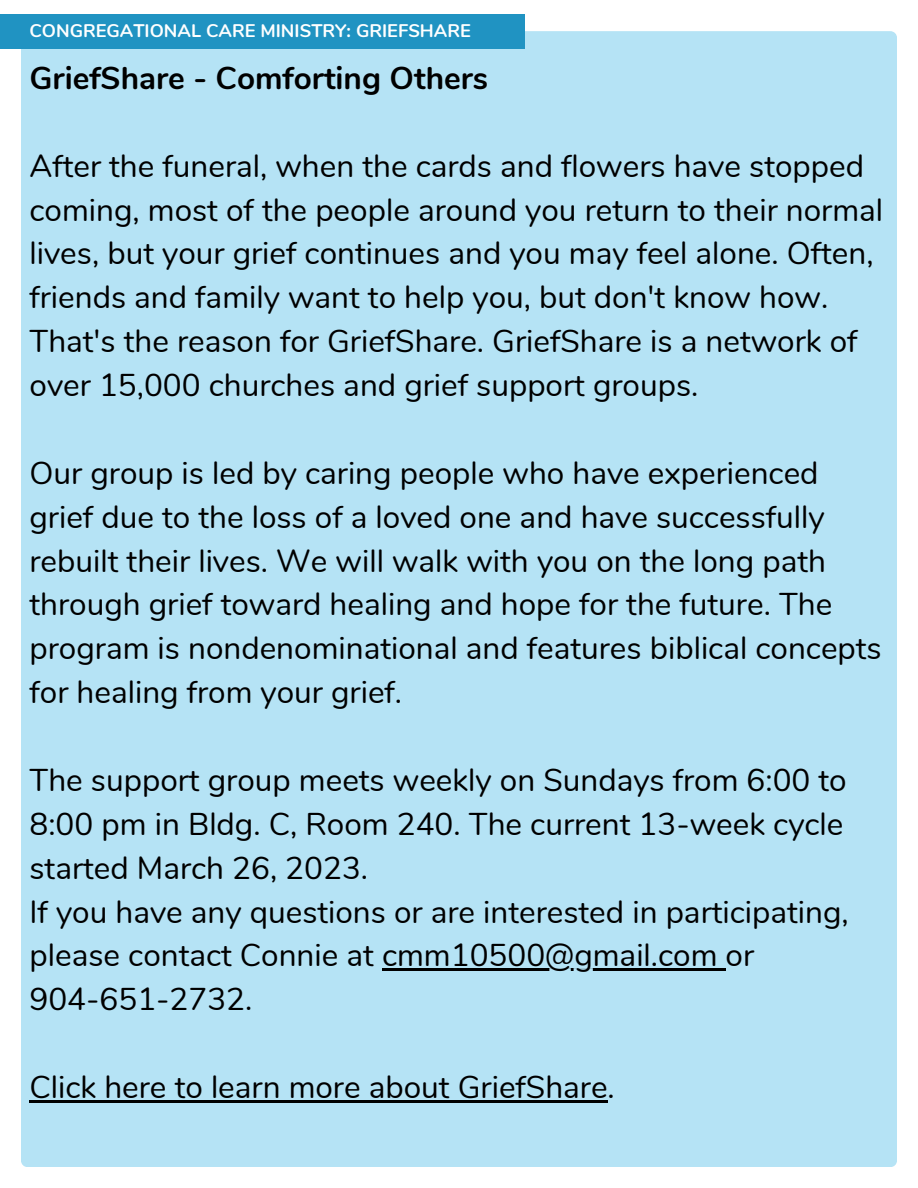
<style>
.page{position:relative;width:918px;height:1188px;background:#fff}
.page>*{position:absolute;margin:0;border:0;box-sizing:border-box;transform-origin:0 0}
.t1{font:31.5px/43.8px "Nunito";color:#000}
.t2{font:700 31.5px "Nunito";color:#000}
.t3{font:700 18.3px "Nunito";color:#fff}
</style>
<div class="page">
<div style="left:21px;top:31px;width:876px;height:1136px;background:#b5e3f5;border-radius:7px"></div>
<div style="left:0;top:14px;width:525px;height:34px;background:#2093c2"></div>
<hr style="left:382px;top:969px;width:344px;height:2px;background:#000">
<hr style="left:30px;top:1100px;width:578px;height:3px;background:#000">
<p class="t3" style="left:30px;top:18px;width:443px">CONGREGATIONAL CARE MINISTRY: GRIEFSHARE</p>
<p class="t2" style="left:30px;top:57px;width:460px">GriefShare - Comforting Others</p>
<p class="t1" style="left:30px;top:144px;width:855px">After the funeral, when the cards and flowers have stopped coming, most of the people around you return to their normal lives, but your grief continues and you may feel alone. Often, friends and family want to help you, but don't know how.<br>That's the reason for GriefShare. GriefShare is a network of over 15,000 churches and grief support groups.</p>
<p class="t1" style="left:30px;top:452px;width:854px">Our group is led by caring people who have experienced grief due to the loss of a loved one and have successfully rebuilt their lives. We will walk with you on the long path through grief toward healing and hope for the future. The program is nondenominational and features biblical concepts for healing from your grief.</p>
<p class="t1" style="left:30px;top:759px;width:819px;text-align:justify">The support group meets weekly on Sundays from 6:00 to 8:00 pm in Bldg. C, Room 240. The current 13-week cycle started March 26, 2023.</p>
<p class="t1" style="left:30px;top:890px;width:821px">If you have any questions or are interested in participating, please contact Connie at cmm10500@gmail.com or</p>
<p class="t1" style="left:30px;top:978px;width:224px">904-651-2732.</p>
<p class="t1" style="left:30px;top:1066px;width:587px">Click here to learn more about GriefShare.</p>
</div>
